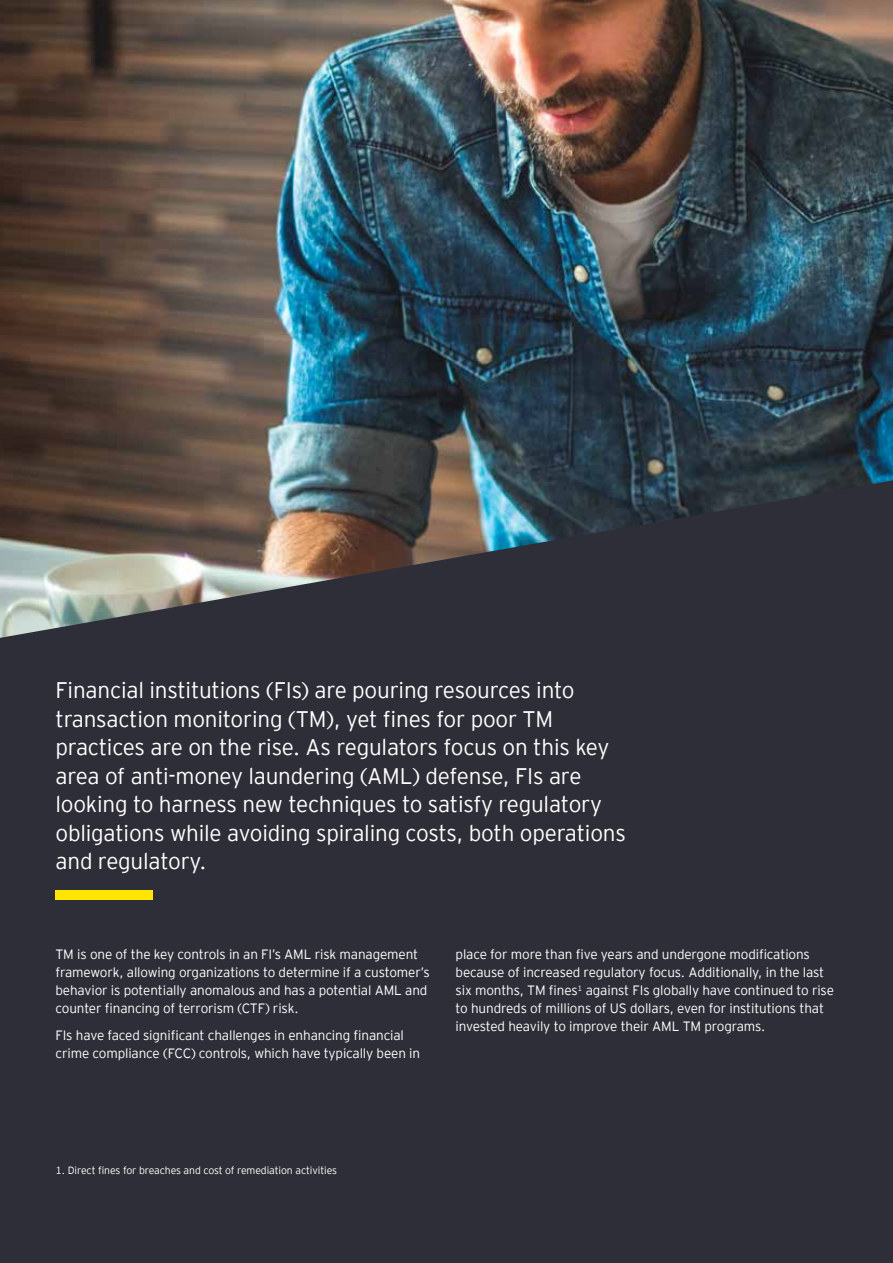
<style>
.page{position:relative;width:893px;height:1263px;background:#2e2e38}
.page>*{position:absolute;margin:0;border:0;box-sizing:border-box;transform-origin:0 0}
.t1{font:300 22.5px/28.5px "EY Interstate";letter-spacing:-.01em;color:#fff}
.t2{font:300 13.5px/18px "EY Interstate";letter-spacing:-.01em;color:#fff}
.t3{font:300 10.5px "EY Interstate";letter-spacing:-.01em;color:#fff}
</style>
<div class="page">
<img style="left:0;top:0;width:893px;height:638px">
<div style="left:56px;top:891px;width:97px;height:9px;background:#ffe600"></div>
<p class="t1" style="left:56px;top:675px;width:572px">Financial institutions (FIs) are pouring resources into transaction monitoring (TM), yet fines for poor TM practices are on the rise. As regulators focus on this key area of anti-money laundering (AML) defense, FIs are looking to harness new techniques to satisfy regulatory obligations while avoiding spiraling costs, both operations and regulatory.</p>
<p class="t2" style="left:56px;top:944px;width:376px">TM is one of the key controls in an FI’s AML risk management framework, allowing organizations to determine if a customer’s behavior is potentially anomalous and has a potential AML and counter financing of terrorism (CTF) risk.</p>
<p class="t2" style="left:56px;top:1025px;width:366px">FIs have faced significant challenges in enhancing financial crime compliance (FCC) controls, which have typically been in</p>
<p class="t2" style="left:456px;top:944px;width:380px">place for more than five years and undergone modifications because of increased regulatory focus. Additionally, in the last six months, TM fines<sup>1</sup> against FIs globally have continued to rise to hundreds of millions of US dollars, even for institutions that invested heavily to improve their AML TM programs.</p>
<p class="t3" style="left:56px;top:1162px;width:283px">1. Direct fines for breaches and cost of remediation activities</p>
</div>
